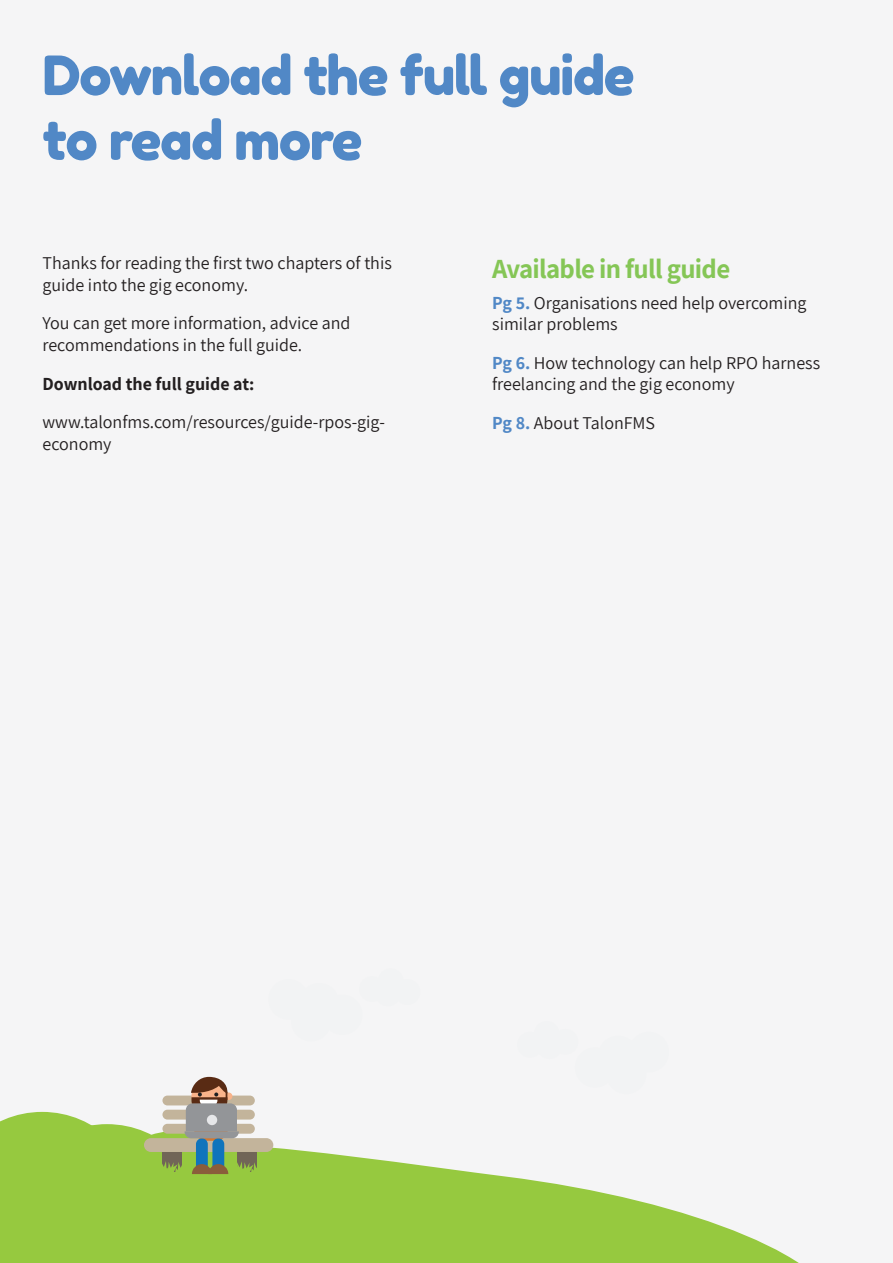
<style>
.page{position:relative;width:893px;height:1263px;background:#fff}
.page>*{position:absolute;margin:0;border:0;box-sizing:border-box;transform-origin:0 0}
.t1{font:54px/64.8px "Fredoka One";letter-spacing:-.025em;color:#5188c6}
.t2{font:700 27px "Assistant";letter-spacing:-.025em;color:#85c656}
.t3{font:18px/21.6px "Assistant";color:#231f20}
.t4{font:700 18px "Assistant";color:#231f20}
.s1{font-weight:700;color:#5188c6}
</style>
<div class="page">
<svg style="left:277px;top:1148px;width:522px;height:115px;fill:#96c93f"></svg>
<svg style="left:0;top:1077px;width:277px;height:186px"></svg>
<div style="left:207px;top:1115px;width:10px;height:10px;background:#e6e7e9;border-radius:50%"></div>
<div style="left:633px;top:1036px;width:31px;height:32px;background:#f2f3f4;border-radius:50%"></div>
<div style="left:628px;top:1032px;width:41px;height:40px;border:9px solid #f2f3f4;border-radius:50%"></div>
<div style="left:517px;top:1021px;width:134px;height:74px;background:#f2f3f4"></div>
<div style="left:273px;top:984px;width:31px;height:31px;background:#f2f3f4;border-radius:50%"></div>
<div style="left:268px;top:979px;width:41px;height:41px;border:9px solid #f2f3f4;border-radius:50%"></div>
<div style="left:286px;top:968px;width:135px;height:74px;background:#f2f3f4"></div>
<h1 class="t1" style="left:43px;top:43px;width:594px">Download the full guide to read more</h1>
<p class="t3" style="left:43px;top:252px;width:351px">Thanks for reading the first two chapters of this guide into the gig economy.</p>
<p class="t3" style="left:43px;top:312px;width:309px">You can get more information, advice and recommendations in the full guide.</p>
<p class="t4" style="left:43px;top:371px;width:213px">Download the full guide at:</p>
<p class="t3" style="left:43px;top:411px;width:344px">www.talonfms.com/resources/guide-rpos-gig&shy;economy</p>
<h2 class="t2" style="left:492px;top:251px;width:239px">Available in full guide</h2>
<p class="t3" style="left:492px;top:291px;width:316px"><span class="s1">Pg 5.</span> Organisations need help overcoming similar problems</p>
<p class="t3" style="left:492px;top:351px;width:329px"><span class="s1">Pg 6.</span> How technology can help RPO harness freelancing and the gig economy</p>
<p class="t3" style="left:492px;top:411px;width:164px"><span class="s1">Pg 8.</span> About TalonFMS</p>
</div>
